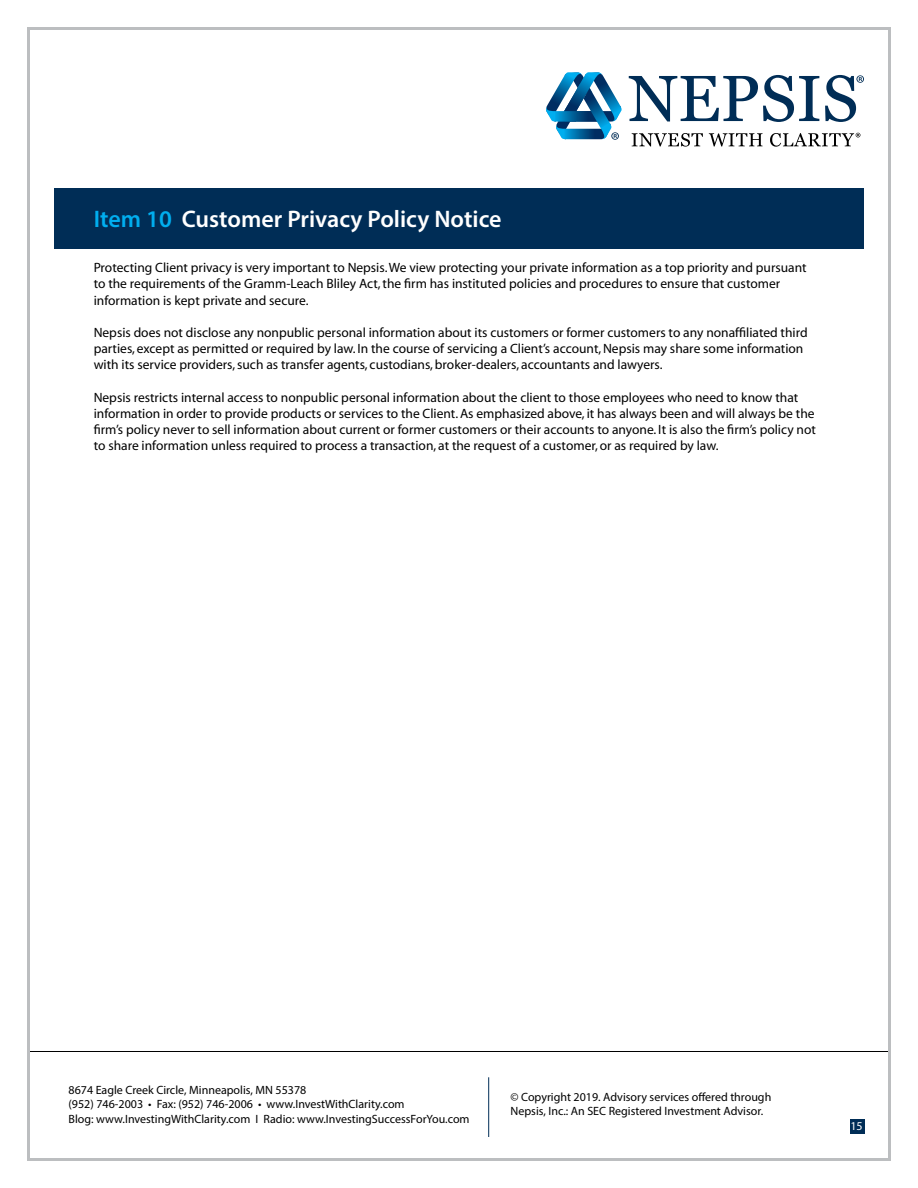
<style>
.page{position:relative;width:918px;height:1188px;background:#fff}
.page>*{position:absolute;margin:0;border:0;box-sizing:border-box;transform-origin:0 0}
.t1{font:600 24px "Myriad Pro";color:#fff}
.t2{font:13.5px/16.2px "Myriad";color:#000}
.t3{font:12px/14.4px "Myriad Pro";color:#000}
.t4{font:12px "Myriad Pro";color:#fff}
.s1{color:#00aeef}
</style>
<div class="page">
<hr style="left:28px;top:1051px;width:862px;height:1px;background:#000">
<div style="left:850px;top:1119px;width:15px;height:14px;background:#002d56"></div>
<svg style="left:629px;top:75px;width:190px;height:47px"></svg>
<svg style="left:632px;top:133px;width:71px;height:14px"></svg>
<svg style="left:709px;top:133px;width:54px;height:13px"></svg>
<svg style="left:825px;top:75px;width:39px;height:47px"></svg>
<svg style="left:770px;top:133px;width:90px;height:14px"></svg>
<svg style="left:546px;top:72px;width:76px;height:68px"></svg>
<div style="left:54px;top:189px;width:810px;height:60px;background:#002d56"></div>
<hr style="left:488px;top:1077px;width:1px;height:60px;background:#002d56">
<h1 class="t1" style="left:94px;top:204px;width:409px"><span class="s1">Item 10</span> Customer Privacy Policy Notice</h1>
<p class="t2" style="left:94px;top:260px;width:714px">Protecting Client privacy is very important to Nepsis. We view protecting your private information as a top priority and pursuant to the requirements of the Gramm-Leach Bliley Act, the firm has instituted policies and procedures to ensure that customer information is kept private and secure.</p>
<p class="t2" style="left:94px;top:325px;width:716px">Nepsis does not disclose any nonpublic personal information about its customers or former customers to any nonaffiliated third parties, except as permitted or required by law. In the course of servicing a Client’s account, Nepsis may share some information with its service providers, such as transfer agents, custodians, broker-dealers, accountants and lawyers.</p>
<p class="t2" style="left:94px;top:390px;width:724px">Nepsis restricts internal access to nonpublic personal information about the client to those employees who need to know that information in order to provide products or services to the Client. As emphasized above, it has always been and will always be the firm’s policy never to sell information about current or former customers or their accounts to anyone. It is also the firm’s policy not to share information unless required to process a transaction, at the request of a customer, or as required by law.</p>
<p class="t3" style="left:69px;top:1082px;width:403px">8674 Eagle Creek Circle, Minneapolis, MN 55378<br>(952) 746-2003 • Fax: (952) 746-2006 • www.InvestWithClarity.com<br>Blog: www.InvestingWithClarity.com I Radio: www.InvestingSuccessForYou.com</p>
<p class="t3" style="left:511px;top:1090px;width:262px">© Copyright 2019. Advisory services offered through<br>Nepsis, Inc.: An SEC Registered Investment Advisor.</p>
<p class="t4" style="left:850px;top:1119px;width:14px">15</p>
</div>
